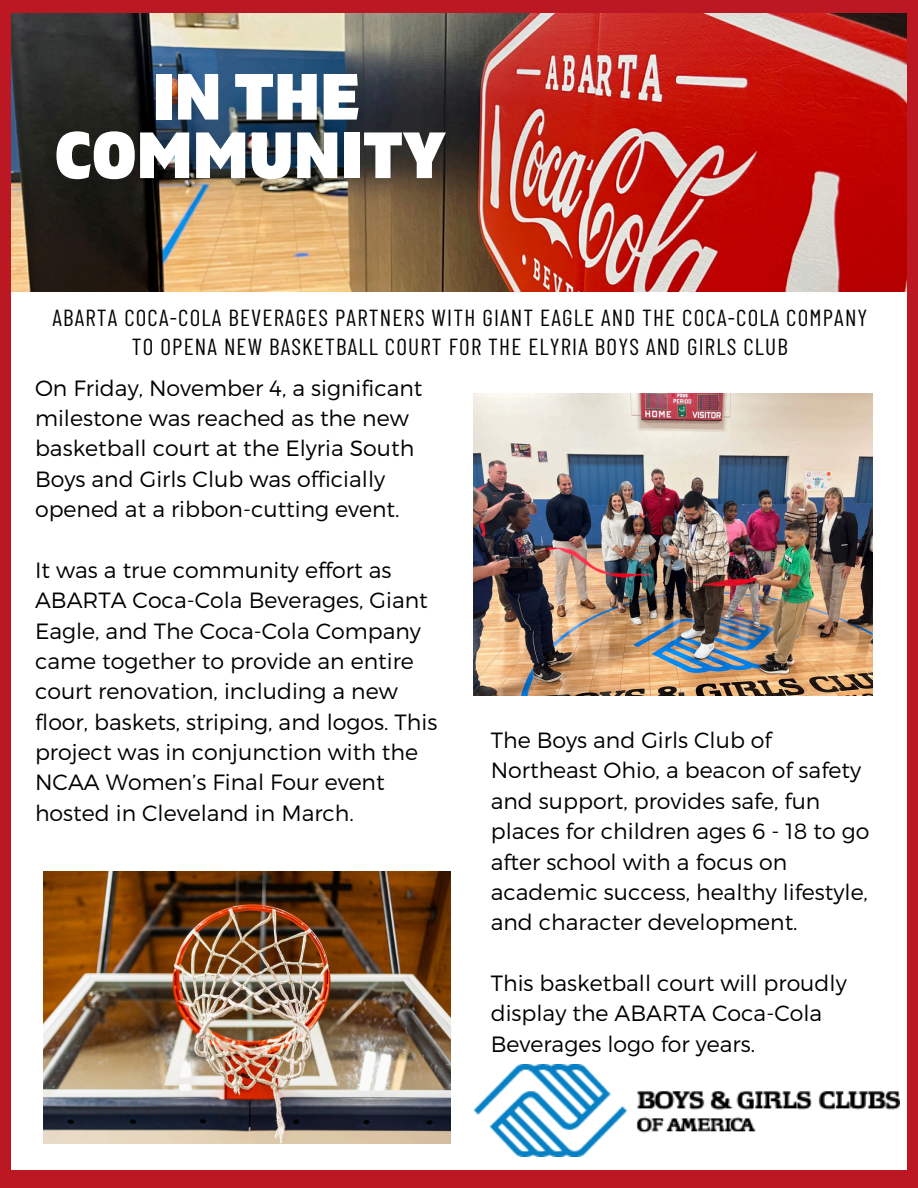
<style>
.page{position:relative;width:918px;height:1188px;background:#bc1823}
.page>*{position:absolute;margin:0;border:0;box-sizing:border-box;transform-origin:0 0}
.t1{font:900 65.1px/58.5px "Gilam";color:#fff;text-align:center}
.t2{font:23.25px/29.2px "Barlow Condensed";letter-spacing:.05em;color:#050506;text-align:center}
.t3{font:300 22.05px/30.3px "Montserrat";color:#000}
</style>
<div class="page">
<div style="left:11px;top:13px;width:896px;height:1157px;background:#fff"></div>
<img style="left:11px;top:13px;width:896px;height:278px">
<img style="left:473px;top:393px;width:400px;height:303px">
<img style="left:44px;top:872px;width:407px;height:271px">
<img style="left:474px;top:1064px;width:426px;height:93px">
<p class="t1" style="left:55px;top:70px;width:392px">IN THE<br>COMMUNITY</p>
<p class="t2" style="left:52px;top:302px;width:817px">ABARTA COCA-COLA BEVERAGES PARTNERS WITH GIANT EAGLE AND THE COCA-COLA COMPANY<br>TO OPENA NEW BASKETBALL COURT FOR THE ELYRIA BOYS AND GIRLS CLUB</p>
<p class="t3" style="left:35px;top:372px;width:389px">On Friday, November 4, a significant milestone was reached as the new basketball court at the Elyria South Boys and Girls Club was officially opened at a ribbon-cutting event.</p>
<p class="t3" style="left:35px;top:554px;width:404px">It was a true community effort as ABARTA Coca-Cola Beverages, Giant Eagle, and The Coca-Cola Company came together to provide an entire court renovation, including a new floor, baskets, striping, and logos. This project was in conjunction with the NCAA Women’s Final Four event hosted in Cleveland in March.</p>
<p class="t3" style="left:491px;top:724px;width:380px">The Boys and Girls Club of<br>Northeast Ohio, a beacon of safety and support, provides safe, fun places for children ages 6 - 18 to go after school with a focus on academic success, healthy lifestyle, and character development.</p>
<p class="t3" style="left:491px;top:967px;width:357px">This basketball court will proudly display the ABARTA Coca-Cola<br>Beverages logo for years.</p>
</div>
